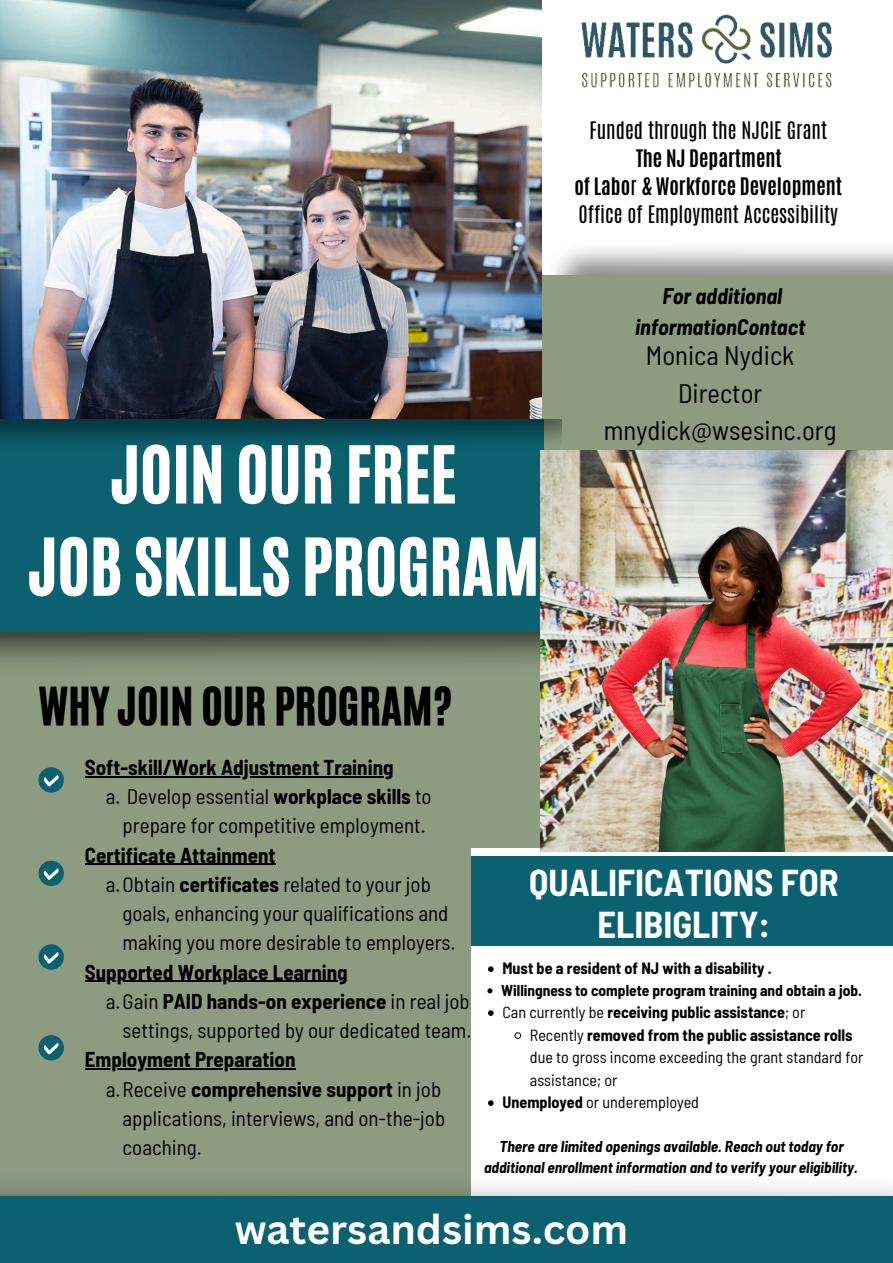
<style>
.page{position:relative;width:893px;height:1263px;background:#fff}
.page>*{position:absolute;margin:0;border:0;box-sizing:border-box;transform-origin:0 0}
.t1{font:66px/92.2px "CA Generated";color:#fff;text-align:center}
.t2{font:44.1px "CA Generated";color:#000}
.t3{font:700 40.5px "Canva Sans";color:#fff}
.t4{font:700 semi-condensed 36.53px/41.6px "Barlow";color:#fff;text-align:center}
.t5{font:semi-condensed 26.7px/37.3px "Barlow";color:#000;text-align:center}
.t6{font:italic 700 semi-condensed 22.05px/30.4px "Barlow";color:#000;text-align:center}
.t7{font:semi-condensed 21px/29.2px "Barlow";color:#000}
.t8{font:700 semi-condensed 21px/29.2px "Barlow";color:#000}
.t9{font:20.17px "Antonio";color:#000}
.t10{font:700 20.17px "Antonio";color:#000}
.t11{font:semi-condensed 16.12px/22.5px "Barlow";color:#000}
.t12{font:700 semi-condensed 16.12px "Barlow";color:#000}
.t13{font:italic 700 semi-condensed 15.38px "Barlow";color:#000}
.t14{font:700 semi-condensed 15.38px "Barlow";color:#000}
.s1{font-weight:400}
.s2{font-weight:700}
</style>
<div class="page">
<div style="left:0;top:448px;width:587px;height:399px;background:#8d9b81"></div>
<div style="left:446px;top:856px;width:447px;height:90px;background:#0c6170"></div>
<div style="left:0;top:832px;width:471px;height:404px;background:#8d9b81"></div>
<img style="left:0;top:1184px;width:893px;height:13px">
<div style="left:0;top:1197px;width:893px;height:66px;background:#0c6170"></div>
<img style="left:0;top:631px;width:541px;height:48px">
<div style="left:520px;top:275px;width:373px;height:200px;background:#8d9b81"></div>
<img style="left:0;top:0;width:541px;height:419px">
<div style="left:0;top:419px;width:544px;height:212px;background:#0c6170"></div>
<img style="left:0;top:419px;width:562px;height:36px">
<img style="left:541px;top:450px;width:352px;height:401px">
<svg style="left:39px;top:1035px;width:25px;height:25px"></svg>
<svg style="left:39px;top:767px;width:25px;height:25px"></svg>
<hr style="left:85px;top:776px;width:234px;height:1px;background:#000">
<hr style="left:319px;top:776px;width:74px;height:1px;background:#000">
<hr style="left:85px;top:863px;width:190px;height:2px;background:#000">
<hr style="left:85px;top:980px;width:263px;height:2px;background:#000">
<hr style="left:85px;top:1068px;width:210px;height:2px;background:#000">
<svg style="left:39px;top:861px;width:25px;height:25px"></svg>
<svg style="left:39px;top:944px;width:25px;height:25px"></svg>
<img style="left:581px;top:14px;width:251px;height:74px">
<svg style="left:488px;top:966px;width:5px;height:6px"></svg>
<svg style="left:487px;top:988px;width:5px;height:5px"></svg>
<svg style="left:488px;top:1010px;width:5px;height:6px"></svg>
<svg style="left:514px;top:1032px;width:7px;height:7px"></svg>
<svg style="left:488px;top:1100px;width:5px;height:6px"></svg>
<p class="t1" style="left:28px;top:429px;width:513px">JOIN OUR FREE<br>JOB SKILLS PROGRAM</p>
<h6 class="t2" style="left:39px;top:674px;width:415px">WHY JOIN OUR PROGRAM?</h6>
<h6 class="t9" style="left:589px;top:116px;width:239px">Funded through the NJCIE Grant</h6>
<p class="t10" style="left:636px;top:144px;width:147px">The NJ Department</p>
<h6 class="t10" style="left:574px;top:172px;width:269px">of Labo<span class="s1">r</span> &amp; Workforce Development</h6>
<p class="t9" style="left:578px;top:200px;width:261px">Office of Employment Accessibility</p>
<h6 class="t6" style="left:635px;top:280px;width:172px">For additional informationContact</h6>
<p class="t5" style="left:646px;top:336px;width:150px">Monica Nydick<br>Director</p>
<p class="t5" style="left:604px;top:411px;width:234px">mnydick@wsesinc.org</p>
<p class="t8" style="left:85px;top:752px;width:310px">Soft-skill/Work Adjustment Training</p>
<p class="t7" style="left:106px;top:781px;width:327px">a. Develop essential <span class="s2">workplace skills</span> to</p>
<p class="t7" style="left:123px;top:810px;width:304px">prepare for competitive employment.</p>
<p class="t8" style="left:85px;top:839px;width:192px">Certificate Attainment</p>
<p class="t7" style="left:123px;top:869px;width:334px;text-indent:-17px">a.Obtain <span class="s2">certificates</span> related to your job goals, enhancing your qualifications and making you more desirable to employers.</p>
<h5 class="t8" style="left:106px;top:956px;width:365px;text-indent:-21px">Supported Workplace Learning<br><span class="s1">a.Gain</span> PAID hands-on experience <span class="s1">in real job</span></h5>
<p class="t7" style="left:123px;top:1015px;width:350px">settings, supported by our dedicated team.</p>
<h1 class="t8" style="left:106px;top:1044px;width:337px;text-indent:-21px">Employment Preparation<br><span class="s1">a.Receive</span> comprehensive support <span class="s1">in job</span></h1>
<h2 class="t7" style="left:123px;top:1103px;width:324px">applications, interviews, and on-the-job coaching.</h2>
<p class="t4" style="left:529px;top:861px;width:311px">QUALIFICATIONS FOR<br>ELIBIGLITY:</p>
<p class="t12" style="left:502px;top:958px;width:271px">Must be a resident of NJ with a disability .</p>
<p class="t14" style="left:501px;top:980px;width:362px">Willingness to complete program training and obtain a job.</p>
<h4 class="t12" style="left:502px;top:1002px;width:304px"><span class="s1">Can currently be</span> receiving public assistance<span class="s1">; or</span></h4>
<p class="t11" style="left:530px;top:1023px;width:335px">Recently <span class="s2">removed from the public assistance rolls </span>due to gross income exceeding the grant standard for assistance; or</p>
<p class="t11" style="left:502px;top:1090px;width:198px"><span class="s2">Unemployed</span> or underemployed</p>
<p class="t13" style="left:499px;top:1136px;width:345px">There are limited openings available. Reach out today for</p>
<p class="t13" style="left:484px;top:1158px;width:375px">additional enrollment information and to verify your eligibility.</p>
<p class="t3" style="left:235px;top:1200px;width:395px">watersandsims.com</p>
</div>
